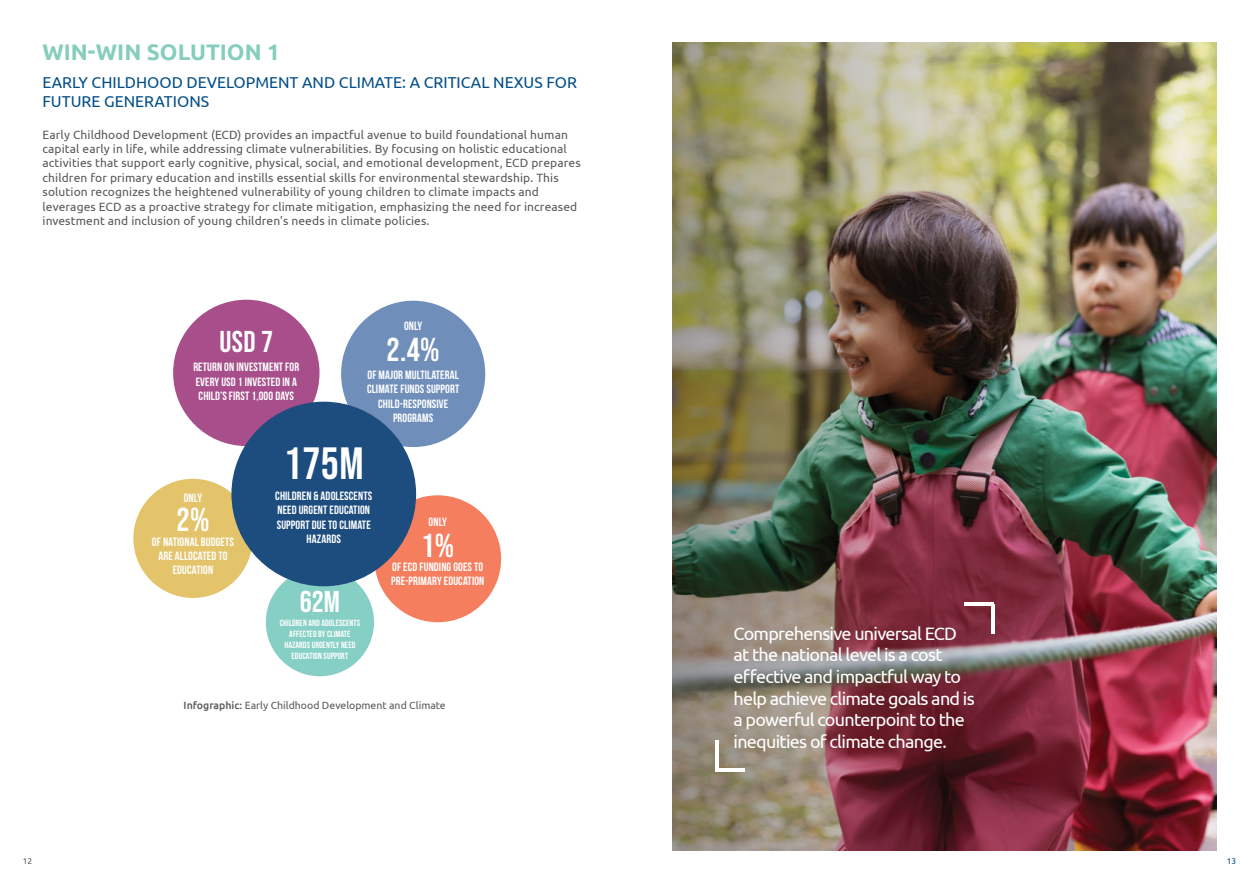
<style>
.page{position:relative;width:1259px;height:893px;background:#fff}
.page>*{position:absolute;margin:0;border:0;box-sizing:border-box;transform-origin:0 0}
.t1{font:45px "Bebas Neue";color:#fff}
.t2{font:33px "Bebas Neue";color:#fff}
.t3{font:30px "Bebas Neue";letter-spacing:.005em;color:#fff}
.t4{font:700 22.5px "Ubuntu";color:#86cebc}
.t5{font:18px/21.6px "Ubuntu";letter-spacing:-.04em;color:#fff}
.t6{font:15.75px/18.9px "Ubuntu";color:#004d88}
.t7{font:12px/14.4px "Ubuntu";letter-spacing:.01em;color:#58595b}
.t8{font:700 12px/14.4px "Bebas Neue";letter-spacing:.01em;color:#fff;text-align:center}
.t9{font:10.5px "Ubuntu";color:#58595b}
.t10{font:700 9px/10.8px "Bebas Neue";letter-spacing:.01em;color:#fff;text-align:center}
.t11{font:8.4px "Ubuntu";color:#58595b}
.t12{font:8.4px "Ubuntu";color:#004d88}
.s1{font-weight:500}
</style>
<div class="page">
<div style="left:133px;top:479px;width:119px;height:119px;background:#e3c46a;border-radius:50%"></div>
<div style="left:341px;top:301px;width:144px;height:146px;background:#6f8eba;border-radius:50%"></div>
<div style="left:374px;top:495px;width:127px;height:127px;background:#f47e5e;border-radius:50%"></div>
<div style="left:266px;top:568px;width:108px;height:108px;background:#85cfc4;border-radius:50%"></div>
<img style="left:672px;top:42px;width:544px;height:808px">
<hr style="left:964px;top:602px;width:30px;height:3px;background:#fff">
<hr style="left:991px;top:604px;width:3px;height:30px;background:#fff">
<hr style="left:715px;top:768px;width:30px;height:3px;background:#fff">
<hr style="left:715px;top:740px;width:3px;height:30px;background:#fff">
<div style="left:173px;top:300px;width:146px;height:146px;background:#a74e8b;border-radius:50%"></div>
<div style="left:231px;top:402px;width:185px;height:184px;background:#1d4d7e;border-radius:50%"></div>
<h3 class="t4" style="left:43px;top:38px;width:239px">WIN-WIN SOLUTION 1</h3>
<h3 class="t6" style="left:43px;top:72px;width:536px">EARLY CHILDHOOD DEVELOPMENT AND CLIMATE: A CRITICAL NEXUS FOR<br>FUTURE GENERATIONS</h3>
<p class="t7" style="left:43px;top:127px;width:540px">Early Childhood Development (ECD) provides an impactful avenue to build foundational human capital early in life, while addressing climate vulnerabilities. By focusing on holistic educational activities that support early cognitive, physical, social, and emotional development, ECD prepares children for primary education and instills essential skills for environmental stewardship. This solution recognizes the heightened vulnerability of young children to climate impacts and leverages ECD as a proactive strategy for climate mitigation, emphasizing the need for increased investment and inclusion of young children’s needs in climate policies.</p>
<h3 class="t3" style="left:220px;top:325px;width:55px">USD 7</h3>
<p class="t8" style="left:193px;top:360px;width:107px;text-align:left">RETURN ON INVESTMENT FOR<br>EVERY USD 1 INVESTED IN A<br>CHILD’S FIRST 1,000 DAYS</p>
<p class="t8" style="left:404px;top:318px;width:20px">ONLY</p>
<h2 class="t2" style="left:387px;top:331px;width:55px">2.4%</h2>
<p class="t8" style="left:367px;top:368px;width:94px">OF MAJOR MULTILATERAL<br>CLIMATE FUNDS SUPPORT<br>CHILD-RESPONSIVE<br>PROGRAMS</p>
<h1 class="t1" style="left:284px;top:438px;width:81px">175M</h1>
<p class="t8" style="left:275px;top:488px;width:99px">CHILDREN &amp; ADOLESCENTS<br>NEED URGENT EDUCATION<br>SUPPORT DUE TO CLIMATE<br>HAZARDS</p>
<p class="t8" style="left:184px;top:490px;width:20px">ONLY</p>
<h2 class="t2" style="left:176px;top:500px;width:34px">2%</h2>
<p class="t8" style="left:152px;top:534px;width:84px">OF NATIONAL BUDGETS<br>ARE ALLOCATED TO<br>EDUCATION</p>
<h2 class="t2" style="left:421px;top:527px;width:34px">1%</h2>
<p class="t8" style="left:428px;top:514px;width:20px">ONLY</p>
<p class="t8" style="left:391px;top:560px;width:95px;text-align:left">OF ECD FUNDING GOES TO<br>PRE-PRIMARY EDUCATION</p>
<h3 class="t3" style="left:300px;top:585px;width:42px">62M</h3>
<p class="t10" style="left:280px;top:618px;width:82px">CHILDREN AND ADOLESCENTS<br>AFFECTED BY CLIMATE<br>HAZARDS URGENTLY NEED<br>EDUCATION SUPPORT</p>
<p class="t9" style="left:184px;top:698px;width:264px"><span class="s1">Infographic:</span> Early Childhood Development and Climate</p>
<p class="t11" style="left:23px;top:856px;width:11px">12</p>
<h3 class="t5" style="left:733px;top:622px;width:243px">Comprehensive universal ECD at the national level is a cost effective and impactful way to help achieve climate goals and is a powerful counterpoint to the inequities of climate change.</h3>
<p class="t12" style="left:1226px;top:856px;width:11px">13</p>
</div>
